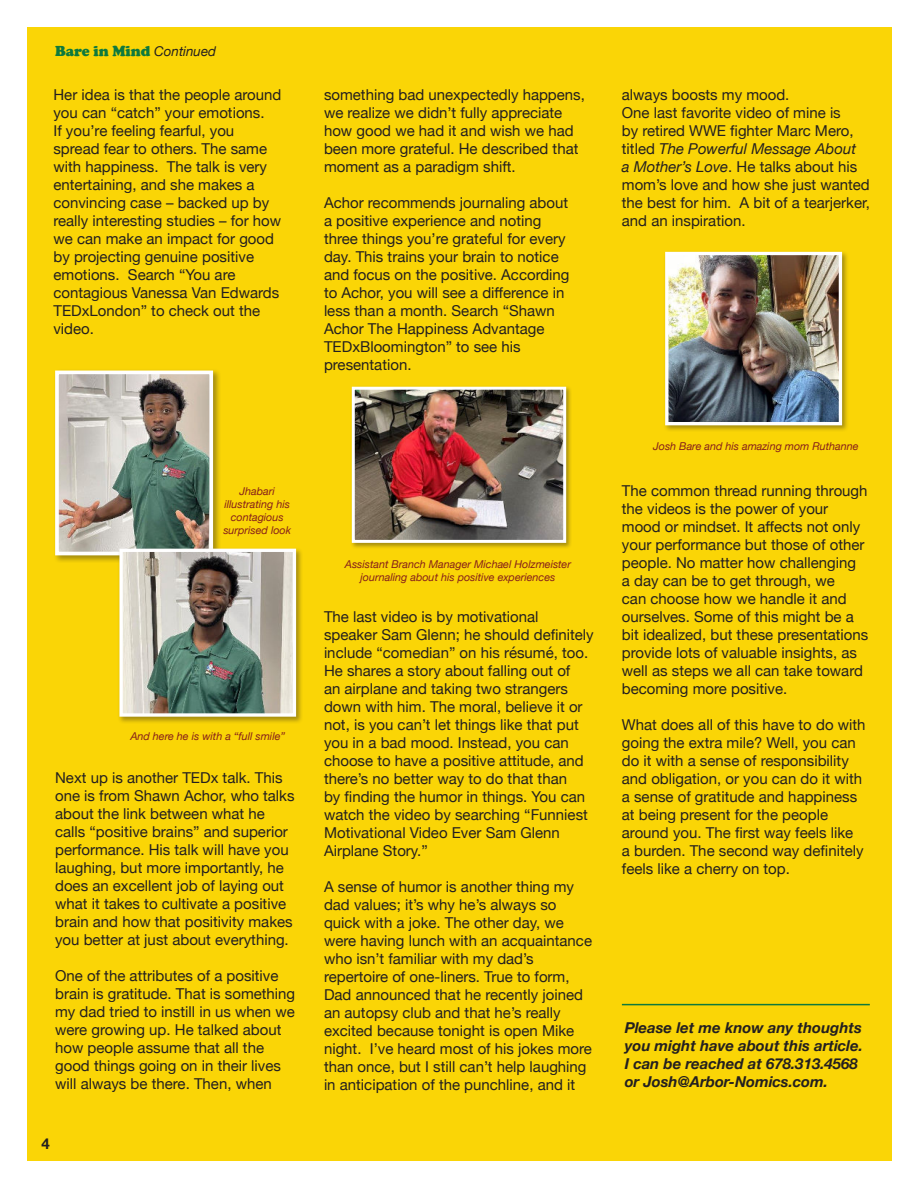
<style>
.page{position:relative;width:918px;height:1188px;background:#fff}
.page>*{position:absolute;margin:0;border:0;box-sizing:border-box;transform-origin:0 0}
.t1{font:15px/18px "Helvetica Neue";color:#231f20}
.t2{font:italic 700 15px/18px "Helvetica Neue";color:#231f20}
.t3{font:900 15px "Cooper";color:#0e793d}
.t4{font:700 15px "Helvetica Neue";color:#231f20}
.t5{font:italic 10.8px/12.9px "Helvetica Neue";color:#861e1a;text-align:center}
.s1{font-family:"Helvetica Neue";font-weight:400;font-style:italic;font-size:13.5px;color:#231f20}
.s2{font-style:italic}
</style>
<div class="page">
<div style="left:27px;top:27px;width:864px;height:1134px;background:#fad506"></div>
<hr style="left:622px;top:1004px;width:248px;height:1px;background:#0e793d">
<div style="left:53px;top:368px;width:168px;height:195px;background:#231f20;opacity:.4"></div>
<img style="left:60px;top:376px;width:148px;height:174px">
<div style="left:55px;top:371px;width:158px;height:184px;border:4px solid #fff"></div>
<div style="left:118px;top:547px;width:185px;height:177px;background:#231f20;opacity:.4"></div>
<img style="left:123px;top:553px;width:169px;height:160px">
<div style="left:119px;top:549px;width:177px;height:168px;border:3px solid #fff"></div>
<div style="left:350px;top:385px;width:223px;height:164px;background:#231f20;opacity:.4"></div>
<img style="left:356px;top:391px;width:206px;height:148px">
<div style="left:352px;top:387px;width:214px;height:156px;border:3px solid #fff"></div>
<div style="left:663px;top:250px;width:187px;height:182px;background:#231f20;opacity:.4"></div>
<img style="left:669px;top:256px;width:169px;height:165px">
<div style="left:665px;top:252px;width:177px;height:173px;border:3px solid #fff"></div>
<p class="t3" style="left:55px;top:46px;width:163px">Bare in Mind <span class="s1">Continued</span></p>
<p class="t1" style="left:53px;top:86px;width:229px">Her idea is that the people around you can “catch” your emotions.<br>If you’re feeling fearful, you spread fear to others. The same with happiness. The talk is very entertaining, and she makes a convincing case – backed up by really interesting studies – for how we can make an impact for good by projecting genuine positive emotions. Search “You are contagious Vanessa Van Edwards<br>TEDxLondon” to check out the video.</p>
<p class="t1" style="left:324px;top:86px;width:262px">something bad unexpectedly happens, we realize we didn’t fully appreciate how good we had it and wish we had been more grateful. He described that moment as a paradigm shift.</p>
<p class="t1" style="left:324px;top:194px;width:247px">Achor recommends journaling about a positive experience and noting three things you’re grateful for every day. This trains your brain to notice and focus on the positive. According to Achor, you will see a difference in less than a month. Search “Shawn<br>Achor The Happiness Advantage<br>TEDxBloomington” to see his presentation.</p>
<p class="t5" style="left:223px;top:485px;width:69px">Jhabari illustrating his contagious surprised look</p>
<p class="t5" style="left:130px;top:731px;width:156px">And here he is with a “full smile”</p>
<p class="t1" style="left:55px;top:770px;width:241px">Next up is another TEDx talk. This one is from Shawn Achor, who talks about the link between what he calls “positive brains” and superior performance. His talk will have you laughing, but more importantly, he does an excellent job of laying out what it takes to cultivate a positive brain and how that positivity makes you better at just about everything.</p>
<p class="t1" style="left:55px;top:968px;width:242px">One of the attributes of a positive brain is gratitude. That is something my dad tried to instill in us when we were growing up. He talked about how people assume that all the good things going on in their lives will always be there. Then, when</p>
<p class="t4" style="left:42px;top:1138px;width:10px">4</p>
<p class="t5" style="left:345px;top:558px;width:228px">Assistant Branch Manager Michael Holzmeister journaling about his positive experiences</p>
<p class="t1" style="left:324px;top:608px;width:271px">The last video is by motivational speaker Sam Glenn; he should definitely include “comedian” on his résumé, too.<br>He shares a story about falling out of<br>an airplane and taking two strangers down with him. The moral, believe it or not, is you can’t let things like that put you in a bad mood. Instead, you can choose to have a positive attitude, and there’s no better way to do that than<br>by finding the humor in things. You can watch the video by searching “Funniest Motivational Video Ever Sam Glenn Airplane Story.”</p>
<p class="t1" style="left:324px;top:878px;width:270px">A sense of humor is another thing my dad values; it’s why he’s always so quick with a joke. The other day, we were having lunch with an acquaintance who isn’t familiar with my dad’s repertoire of one-liners. True to form, Dad announced that he recently joined an autopsy club and that he’s really excited because tonight is open Mike night. I’ve heard most of his jokes more than once, but I still can’t help laughing in anticipation of the punchline, and it</p>
<p class="t1" style="left:622px;top:86px;width:249px">always boosts my mood.<br>One last favorite video of mine is<br>by retired WWE fighter Marc Mero, titled <span class="s2">The Powerful Message About<br>a Mother’s Love</span>. He talks about his mom’s love and how she just wanted the best for him. A bit of a tearjerker, and an inspiration.</p>
<p class="t5" style="left:653px;top:440px;width:207px">Josh Bare and his amazing mom Ruthanne</p>
<p class="t1" style="left:622px;top:482px;width:248px">The common thread running through the videos is the power of your mood or mindset. It affects not only your performance but those of other people. No matter how challenging<br>a day can be to get through, we<br>can choose how we handle it and ourselves. Some of this might be a bit idealized, but these presentations provide lots of valuable insights, as well as steps we all can take toward becoming more positive.</p>
<p class="t1" style="left:622px;top:716px;width:245px">What does all of this have to do with going the extra mile? Well, you can do it with a sense of responsibility and obligation, or you can do it with a sense of gratitude and happiness at being present for the people around you. The first way feels like<br>a burden. The second way definitely feels like a cherry on top.</p>
<p class="t2" style="left:625px;top:1020px;width:240px">Please let me know any thoughts you might have about this article.<br>I can be reached at 678.313.4568 or Josh@Arbor-Nomics.com.</p>
</div>
